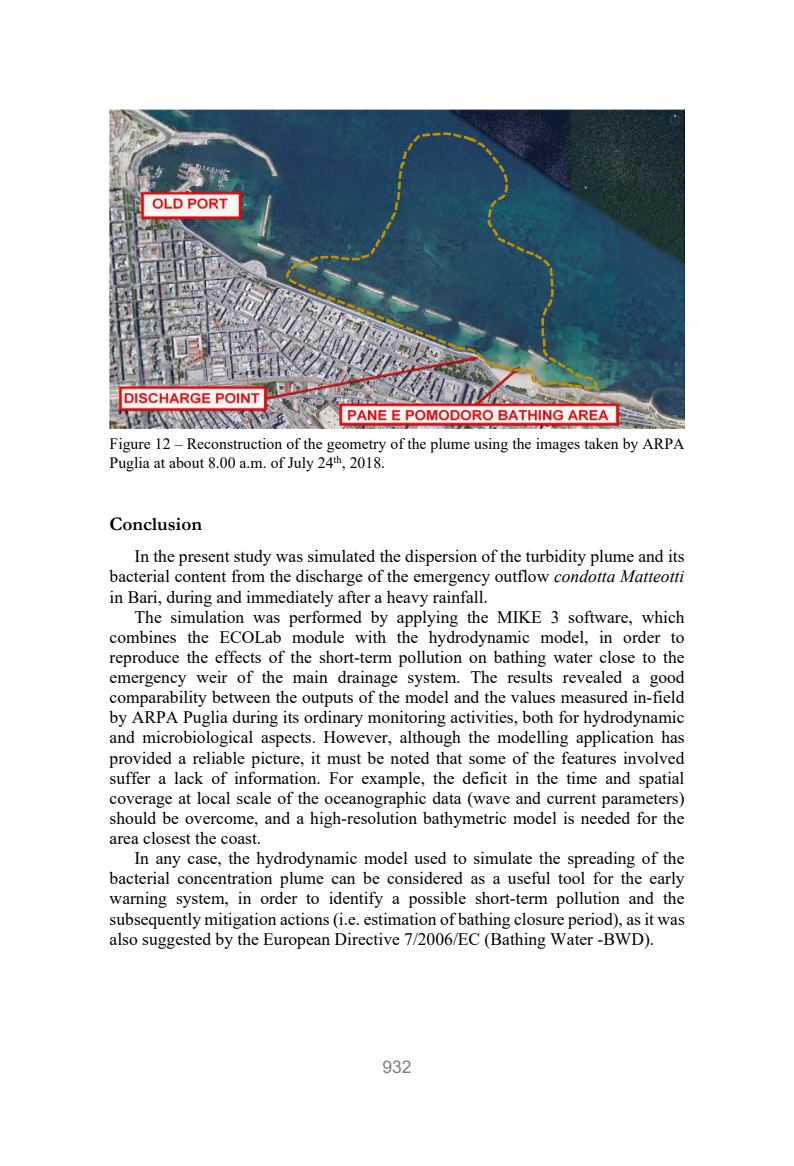
<style>
.page{position:relative;width:794px;height:1166px;background:#fff}
.page>*{position:absolute;margin:0;border:0;box-sizing:border-box;transform-origin:0 0}
.t1{font:700 19.25px "Garamond";color:#000}
.t2{font:17.5px/20.1px "Times New Roman";color:#000;text-align:justify}
.t3{font:17.5px "Arial";color:#808080}
.t4{font:15.75px/19.2px "Times New Roman";color:#000}
.s1{font-style:italic}
</style>
<div class="page">
<img style="left:109px;top:109px;width:576px;height:319px">
<img style="left:283px;top:131px;width:316px;height:259px">
<p class="t4" style="left:110px;top:433px;width:576px">Figure 12 – Reconstruction of the geometry of the plume using the images taken by ARPA<br>Puglia at about 8.00 a.m. of July 24<sup>th</sup>, 2018.</p>
<p class="t1" style="left:110px;top:511px;width:94px">Conclusion</p>
<p class="t2" style="left:110px;top:546px;width:576px;text-indent:25px">In the present study was simulated the dispersion of the turbidity plume and its bacterial content from the discharge of the emergency outflow <span class="s1">condotta Matteotti </span>in Bari, during and immediately after a heavy rainfall.</p>
<p class="t2" style="left:110px;top:606px;width:576px;text-indent:25px">The simulation was performed by applying the MIKE 3 software, which combines the ECOLab module with the hydrodynamic model, in order to reproduce the effects of the short-term pollution on bathing water close to the emergency weir of the main drainage system. The results revealed a good comparability between the outputs of the model and the values measured in-field by ARPA Puglia during its ordinary monitoring activities, both for hydrodynamic and microbiological aspects. However, although the modelling application has provided a reliable picture, it must be noted that some of the features involved suffer a lack of information. For example, the deficit in the time and spatial coverage at local scale of the oceanographic data (wave and current parameters) should be overcome, and a high-resolution bathymetric model is needed for the area closest the coast.</p>
<p class="t2" style="left:110px;top:848px;width:576px;text-indent:25px">In any case, the hydrodynamic model used to simulate the spreading of the bacterial concentration plume can be considered as a useful tool for the early warning system, in order to identify a possible short-term pollution and the subsequently mitigation actions (i.e. estimation of bathing closure period), as it was also suggested by the European Directive 7/2006/EC (Bathing Water -BWD).</p>
<p class="t3" style="left:382px;top:1055px;width:31px">932</p>
</div>
